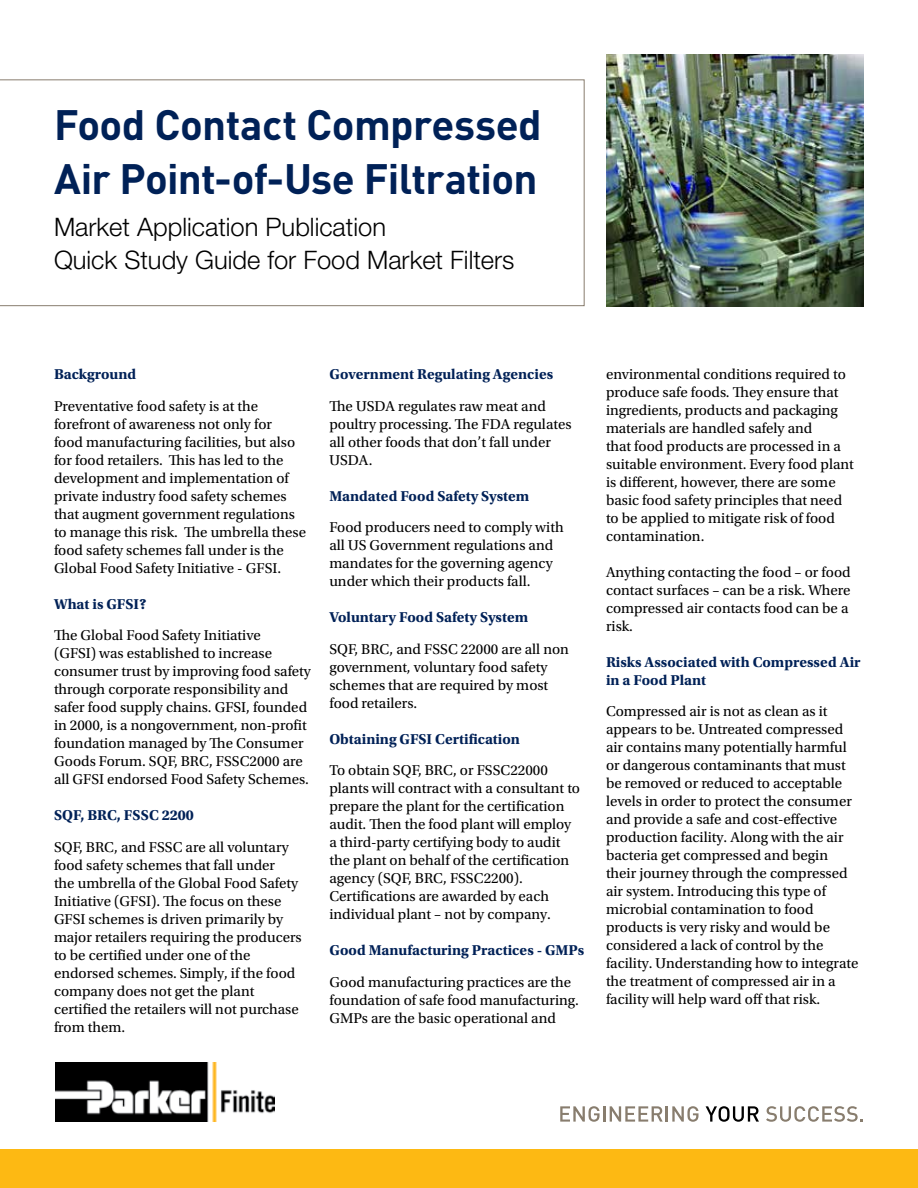
<style>
.page{position:relative;width:918px;height:1188px;background:#fff}
.page>*{position:absolute;margin:0;border:0;box-sizing:border-box;transform-origin:0 0}
.t1{font:700 42px/54px "DINOT";letter-spacing:-.015em;color:#002157}
.t2{font:300 25.5px/32.4px "Helvetica Neue LT Std";color:#000}
.t3{font:15px/18px "Utopia Std";color:#000}
.t4{font:700 15px/18px "Utopia Std";color:#002157}
</style>
<div class="page">
<img style="left:55px;top:1063px;width:220px;height:58px">
<div style="left:0;top:1150px;width:918px;height:38px;background:#fdb913"></div>
<svg style="left:560px;top:1106px;width:139px;height:16px"></svg>
<svg style="left:706px;top:1106px;width:53px;height:16px"></svg>
<svg style="left:766px;top:1106px;width:97px;height:16px"></svg>
<svg style="left:0;top:79px;width:585px;height:227px"></svg>
<img style="left:607px;top:54px;width:257px;height:253px">
<h1 class="t1" style="left:54px;top:96px;width:489px">Food Contact Compressed<br>Air Point-of-Use Filtration</h1>
<h2 class="t2" style="left:54px;top:211px;width:462px">Market Application Publication<br>Quick Study Guide for Food Market Filters</h2>
<p class="t4" style="left:54px;top:366px;width:84px">Background</p>
<p class="t3" style="left:54px;top:397px;width:254px">Preventative food safety is at the forefront of awareness not only for<br>food manufacturing facilities, but also for food retailers. This has led to the development and implementation of private industry food safety schemes that augment government regulations to manage this risk. The umbrella these food safety schemes fall under is the Global Food Safety Initiative - GFSI.</p>
<p class="t4" style="left:54px;top:595px;width:94px">What is GFSI?</p>
<p class="t3" style="left:54px;top:627px;width:259px">The Global Food Safety Initiative<br>(GFSI) was established to increase consumer trust by improving food safety through corporate responsibility and safer food supply chains. GFSI, founded in 2000, is a nongovernment, non-profit foundation managed by The Consumer Goods Forum. SQF, BRC, FSSC2000 are all GFSI endorsed Food Safety Schemes.</p>
<p class="t4" style="left:54px;top:807px;width:141px">SQF, BRC, FSSC 2200</p>
<p class="t3" style="left:54px;top:838px;width:249px">SQF, BRC, and FSSC are all voluntary food safety schemes that fall under<br>the umbrella of the Global Food Safety Initiative (GFSI). The focus on these GFSI schemes is driven primarily by major retailers requiring the producers to be certified under one of the endorsed schemes. Simply, if the food company does not get the plant certified the retailers will not purchase from them.</p>
<p class="t4" style="left:329px;top:365px;width:225px">Government Regulating Agencies</p>
<p class="t3" style="left:329px;top:397px;width:244px">The USDA regulates raw meat and poultry processing. The FDA regulates all other foods that don’t fall under<br>USDA.</p>
<p class="t4" style="left:329px;top:487px;width:201px">Mandated Food Safety System</p>
<p class="t3" style="left:329px;top:519px;width:236px">Food producers need to comply with all US Government regulations and mandates for the governing agency under which their products fall.</p>
<p class="t4" style="left:329px;top:608px;width:200px">Voluntary Food Safety System</p>
<p class="t3" style="left:329px;top:640px;width:241px">SQF, BRC, and FSSC 22000 are all non government, voluntary food safety schemes that are required by most food retailers.</p>
<p class="t4" style="left:329px;top:730px;width:192px">Obtaining GFSI Certification</p>
<p class="t3" style="left:329px;top:762px;width:252px">To obtain SQF, BRC, or FSSC22000 plants will contract with a consultant to prepare the plant for the certification audit. Then the food plant will employ a third-party certifying body to audit the plant on behalf of the certification agency (SQF, BRC, FSSC2200).<br>Certifications are awarded by each individual plant – not by company.</p>
<p class="t4" style="left:329px;top:941px;width:256px">Good Manufacturing Practices - GMPs</p>
<p class="t3" style="left:329px;top:973px;width:251px">Good manufacturing practices are the foundation of safe food manufacturing.<br>GMPs are the basic operational and</p>
<p class="t3" style="left:606px;top:365px;width:249px">environmental conditions required to produce safe foods. They ensure that ingredients, products and packaging materials are handled safely and<br>that food products are processed in a suitable environment. Every food plant is different, however, there are some basic food safety principles that need to be applied to mitigate risk of food contamination.</p>
<p class="t3" style="left:606px;top:563px;width:246px">Anything contacting the food – or food contact surfaces – can be a risk. Where compressed air contacts food can be a risk.</p>
<p class="t4" style="left:606px;top:653px;width:256px">Risks Associated with Compressed Air in a Food Plant</p>
<p class="t3" style="left:606px;top:703px;width:254px">Compressed air is not as clean as it appears to be. Untreated compressed air contains many potentially harmful or dangerous contaminants that must be removed or reduced to acceptable levels in order to protect the consumer and provide a safe and cost-effective production facility. Along with the air bacteria get compressed and begin their journey through the compressed air system. Introducing this type of microbial contamination to food products is very risky and would be considered a lack of control by the facility. Understanding how to integrate the treatment of compressed air in a facility will help ward off that risk.</p>
</div>
